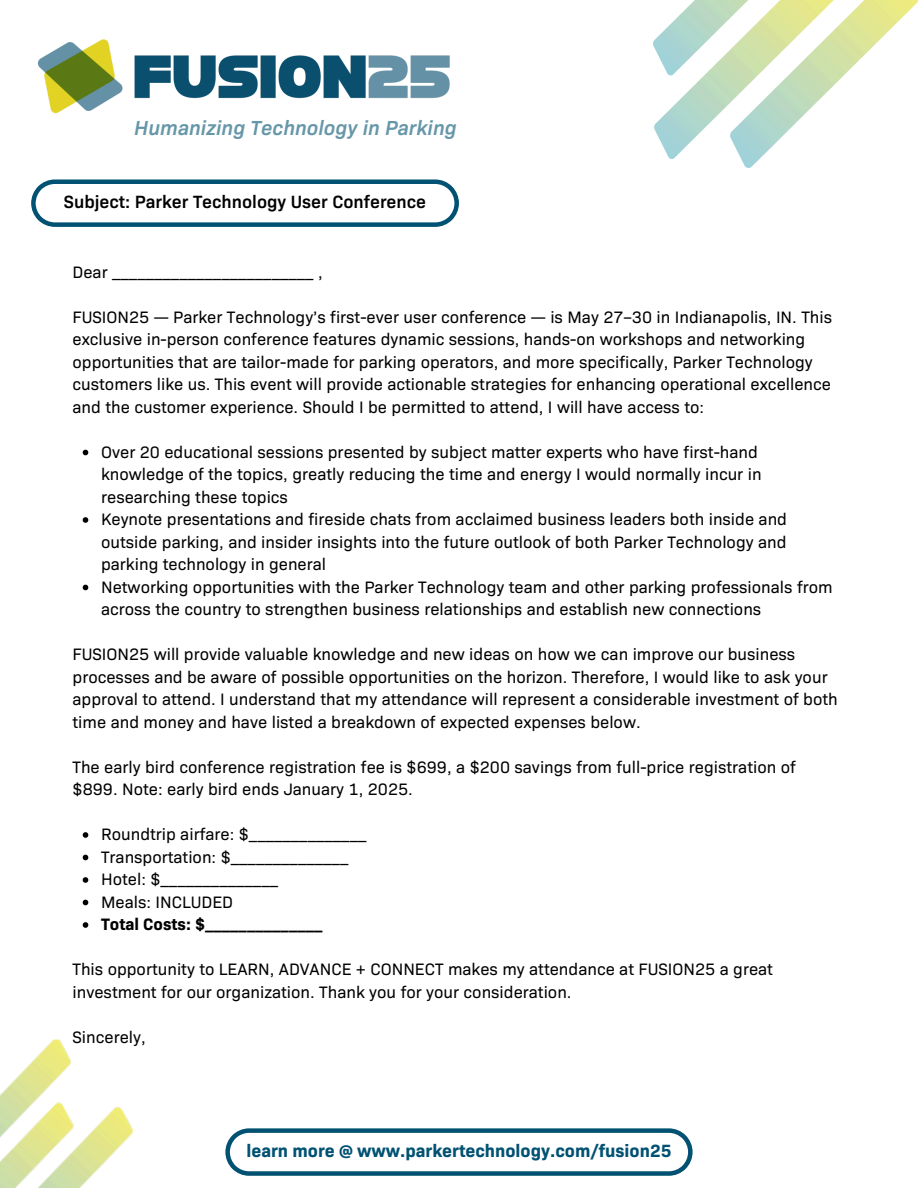
<style>
.page{position:relative;width:918px;height:1188px;background:#fff}
.page>*{position:absolute;margin:0;border:0;box-sizing:border-box;transform-origin:0 0}
.t1{font:italic 600 20.7px "Bio Sans";color:#6697a9}
.t2{font:700 18px "Bio Sans";color:#005172}
.t3{font:600 18px "Bio Sans";color:#000}
.t4{font:16.8px/22.5px "Bio Sans";color:#000}
.t5{font:700 16.8px "Bio Sans";color:#000}
</style>
<div class="page">
<svg style="left:31px;top:179px;width:428px;height:48px"></svg>
<img style="left:654px;top:0;width:264px;height:168px">
<img style="left:37px;top:39px;width:413px;height:75px">
<img style="left:0;top:1039px;width:133px;height:149px">
<svg style="left:83px;top:450px;width:5px;height:5px"></svg>
<svg style="left:83px;top:517px;width:5px;height:6px"></svg>
<svg style="left:83px;top:585px;width:5px;height:5px"></svg>
<svg style="left:83px;top:832px;width:5px;height:6px"></svg>
<svg style="left:83px;top:855px;width:5px;height:5px"></svg>
<svg style="left:83px;top:877px;width:5px;height:6px"></svg>
<svg style="left:83px;top:900px;width:5px;height:5px"></svg>
<svg style="left:83px;top:922px;width:5px;height:6px"></svg>
<svg style="left:225px;top:1128px;width:467px;height:48px"></svg>
<p class="t1" style="left:134px;top:115px;width:324px">Humanizing Technology in Parking</p>
<p class="t3" style="left:64px;top:191px;width:364px">Subject: Parker Technology User Conference</p>
<p class="t4" style="left:73px;top:260px;width:252px">Dear ________________________ ,</p>
<p class="t4" style="left:73px;top:305px;width:761px">FUSION25 — Parker Technology’s first-ever user conference — is May 27–30 in Indianapolis, IN. This exclusive in-person conference features dynamic sessions, hands-on workshops and networking opportunities that are tailor-made for parking operators, and more specifically, Parker Technology customers like us. This event will provide actionable strategies for enhancing operational excellence and the customer experience. Should I be permitted to attend, I will have access to:</p>
<p class="t4" style="left:101px;top:440px;width:662px">Over 20 educational sessions presented by subject matter experts who have first-hand knowledge of the topics, greatly reducing the time and energy I would normally incur in researching these topics</p>
<p class="t4" style="left:101px;top:508px;width:687px;text-align:justify">Keynote presentations and fireside chats from acclaimed business leaders both inside and outside parking, and insider insights into the future outlook of both Parker Technology and parking technology in general</p>
<p class="t4" style="left:101px;top:575px;width:733px">Networking opportunities with the Parker Technology team and other parking professionals from across the country to strengthen business relationships and establish new connections</p>
<p class="t4" style="left:73px;top:643px;width:767px">FUSION25 will provide valuable knowledge and new ideas on how we can improve our business processes and be aware of possible opportunities on the horizon. Therefore, I would like to ask your approval to attend. I understand that my attendance will represent a considerable investment of both time and money and have listed a breakdown of expected expenses below.</p>
<p class="t4" style="left:73px;top:755px;width:725px">The early bird conference registration fee is $699, a $200 savings from full-price registration of $899. Note: early bird ends January 1, 2025.</p>
<p class="t4" style="left:101px;top:823px;width:267px">Roundtrip airfare: $______________</p>
<p class="t4" style="left:101px;top:845px;width:249px">Transportation: $______________</p>
<p class="t4" style="left:101px;top:868px;width:179px">Hotel: $______________</p>
<p class="t4" style="left:101px;top:890px;width:133px">Meals: INCLUDED</p>
<p class="t5" style="left:101px;top:914px;width:223px">Total Costs: $______________</p>
<p class="t4" style="left:73px;top:958px;width:702px">This opportunity to LEARN, ADVANCE + CONNECT makes my attendance at FUSION25 a great investment for our organization. Thank you for your consideration.</p>
<h2 class="t4" style="left:73px;top:1025px;width:75px">Sincerely,</h2>
<p class="t2" style="left:246px;top:1140px;width:427px">learn more @ www.parkertechnology.com/fusion25</p>
</div>
